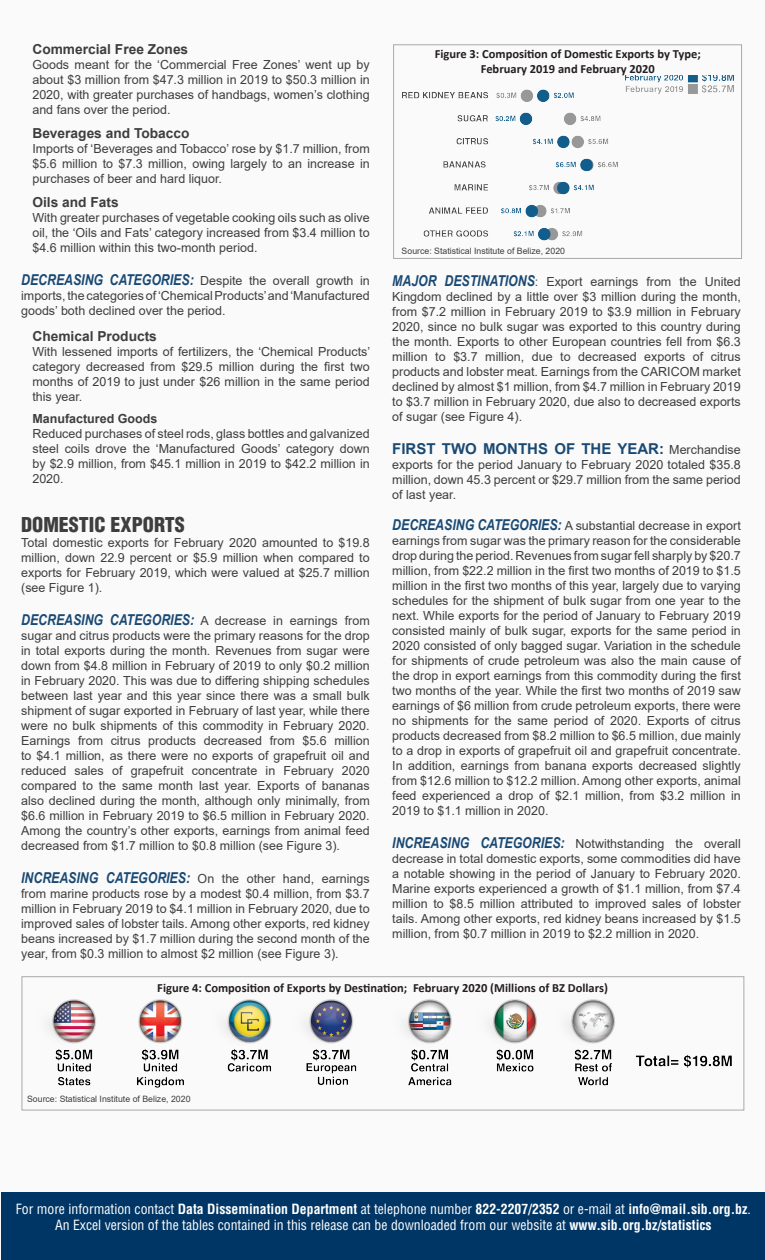
<style>
.page{position:relative;width:765px;height:1260px;background:#fbfafa}
.page>*{position:absolute;margin:0;border:0;box-sizing:border-box;transform-origin:0 0}
.Paragraph_Heading{font:900 condensed 20px "Helvetica LT Std";color:#3e3e3f}
.Text{font:700 15px "Arial";color:#1a4a74}
.t1{font:condensed 13.75px/16.5px "Helvetica LT Std";color:#fff;text-align:center}
.Text-2{font:700 13.75px "Arial";color:#3e3e3f}
.Text-3{font:12.5px/15px "Arial";color:#3e3e3f;text-align:justify}
.Figure_Headings{font:700 12.5px "Calibri";color:#231f20}
.Text-4{font:700 12.5px "Arial";color:#3e3e3f}
.Source{font:8.75px "Arial";color:#3e3e3f}
.s1{font-family:"Arial Narrow";font-weight:700;font-style:italic;font-size:15px;color:#1a4a74}
.s2{font-weight:400;font-size:12.5px;color:#3e3e3f}
.s3{font-weight:700}
</style>
<div class="page">
<div style="left:1px;top:1192px;width:764px;height:68px;background:#003665"></div>
<div style="left:393px;top:44px;width:349px;height:215px;border:1px solid #a9a9a9"></div>
<img style="left:402px;top:75px;width:332px;height:166px">
<img style="left:49px;top:999px;width:683px;height:88px">
<div style="left:22px;top:976px;width:722px;height:134px;border:1px solid #a9a9a9"></div>
<p class="Text-2" style="left:32px;top:40px;width:157px">Commercial Free Zones</p>
<p class="Text-3" style="left:32px;top:58px;width:339px">Goods meant for the ‘Commercial Free Zones’ went up by about $3 million from $47.3 million in 2019 to $50.3 million in 2020, with greater purchases of handbags, women’s clothing and fans over the period.</p>
<p class="Text-2" style="left:32px;top:124px;width:159px">Beverages and Tobacco</p>
<p class="Text-3" style="left:32px;top:142px;width:339px">Imports of ‘Beverages and Tobacco’ rose by $1.7 million, from $5.6 million to $7.3 million, owing largely to an increase in purchases of beer and hard liquor.</p>
<p class="Text-2" style="left:32px;top:193px;width:88px">Oils and Fats</p>
<p class="Text-3" style="left:32px;top:211px;width:339px">With greater purchases of vegetable cooking oils such as olive oil, the ‘Oils and Fats’ category increased from $3.4 million to $4.6 million within this two-month period.</p>
<p class="Text-3" style="left:21px;top:274px;width:350px"><span class="s1">DECREASING CATEGORIES:</span> Despite the overall growth in imports, the categories of ‘Chemical Products’ and ‘Manufactured goods’ both declined over the period.</p>
<p class="Text-2" style="left:32px;top:326px;width:126px">Chemical Products</p>
<p class="Text-3" style="left:32px;top:344px;width:339px">With lessened imports of fertilizers, the ‘Chemical Products’ category decreased from $29.5 million during the first two months of 2019 to just under $26 million in the same period this year.</p>
<p class="Text-4" style="left:32px;top:410px;width:127px">Manufactured Goods</p>
<p class="Text-3" style="left:32px;top:426px;width:339px">Reduced purchases of steel rods, glass bottles and galvanized steel coils drove the ‘Manufactured Goods’ category down by $2.9 million, from $45.1 million in 2019 to $42.2 million in 2020.</p>
<p class="Paragraph_Heading" style="left:21px;top:512px;width:165px">DOMESTIC EXPORTS</p>
<p class="Text-3" style="left:21px;top:535px;width:350px">Total domestic exports for February 2020 amounted to $19.8 million, down 22.9 percent or $5.9 million when compared to exports for February 2019, which were valued at $25.7 million (see Figure 1).</p>
<p class="Text-3" style="left:21px;top:613px;width:350px"><span class="s1">DECREASING CATEGORIES:</span> A decrease in earnings from sugar and citrus products were the primary reasons for the drop in total exports during the month. Revenues from sugar were down from $4.8 million in February of 2019 to only $0.2 million in February 2020. This was due to differing shipping schedules between last year and this year since there was a small bulk shipment of sugar exported in February of last year, while there were no bulk shipments of this commodity in February 2020.<br>Earnings from citrus products decreased from $5.6 million to $4.1 million, as there were no exports of grapefruit oil and reduced sales of grapefruit concentrate in February 2020 compared to the same month last year. Exports of bananas also declined during the month, although only minimally, from $6.6 million in February 2019 to $6.5 million in February 2020.<br>Among the country’s other exports, earnings from animal feed decreased from $1.7 million to $0.8 million (see Figure 3).</p>
<p class="Text-3" style="left:21px;top:871px;width:350px"><span class="s1">INCREASING CATEGORIES:</span> On the other hand, earnings from marine products rose by a modest $0.4 million, from $3.7 million in February 2019 to $4.1 million in February 2020, due to improved sales of lobster tails. Among other exports, red kidney beans increased by $1.7 million during the second month of the year, from $0.3 million to almost $2 million (see Figure 3).</p>
<p class="Figure_Headings" style="left:435px;top:45px;width:268px">Figure 3: Composition of Domestic Exports by Type;</p>
<p class="Figure_Headings" style="left:481px;top:60px;width:176px">February 2019 and February 2020</p>
<p class="Source" style="left:402px;top:245px;width:165px">Source: Statistical Institute of Belize, 2020</p>
<p class="Text-3" style="left:392px;top:274px;width:350px"><span class="s1">MAJOR DESTINATIONS</span>: Export earnings from the United Kingdom declined by a little over $3 million during the month, from $7.2 million in February 2019 to $3.9 million in February 2020, since no bulk sugar was exported to this country during the month. Exports to other European countries fell from $6.3 million to $3.7 million, due to decreased exports of citrus products and lobster meat. Earnings from the CARICOM market declined by almost $1 million, from $4.7 million in February 2019 to $3.7 million in February 2020, due also to decreased exports of sugar (see Figure 4).</p>
<p class="Text" style="left:392px;top:438px;width:350px">FIRST TWO MONTHS OF THE YEAR: <span class="s2">Merchandise</span></p>
<p class="Text-3" style="left:392px;top:457px;width:350px">exports for the period January to February 2020 totaled $35.8 million, down 45.3 percent or $29.7 million from the same period of last year.</p>
<p class="Text-3" style="left:392px;top:518px;width:350px"><span class="s1">DECREASING CATEGORIES:</span> A substantial decrease in export earnings from sugar was the primary reason for the considerable drop during the period. Revenues from sugar fell sharply by $20.7 million, from $22.2 million in the first two months of 2019 to $1.5 million in the first two months of this year, largely due to varying schedules for the shipment of bulk sugar from one year to the next. While exports for the period of January to February 2019 consisted mainly of bulk sugar, exports for the same period in 2020 consisted of only bagged sugar. Variation in the schedule for shipments of crude petroleum was also the main cause of the drop in export earnings from this commodity during the first two months of the year. While the first two months of 2019 saw earnings of $6 million from crude petroleum exports, there were no shipments for the same period of 2020. Exports of citrus products decreased from $8.2 million to $6.5 million, due mainly to a drop in exports of grapefruit oil and grapefruit concentrate.<br>In addition, earnings from banana exports decreased slightly from $12.6 million to $12.2 million. Among other exports, animal feed experienced a drop of $2.1 million, from $3.2 million in 2019 to $1.1 million in 2020.</p>
<p class="Text-3" style="left:392px;top:836px;width:350px"><span class="s1">INCREASING CATEGORIES:</span> Notwithstanding the overall decrease in total domestic exports, some commodities did have a notable showing in the period of January to February 2020.<br>Marine exports experienced a growth of $1.1 million, from $7.4 million to $8.5 million attributed to improved sales of lobster tails. Among other exports, red kidney beans increased by $1.5 million, from $0.7 million in 2019 to $2.2 million in 2020.</p>
<p class="Figure_Headings" style="left:157px;top:979px;width:452px">Figure 4: Composition of Exports by Destination; February 2020 (Millions of BZ Dollars)</p>
<p class="Source" style="left:27px;top:1093px;width:165px">Source: Statistical Institute of Belize, 2020</p>
<p class="t1" style="left:16px;top:1200px;width:737px">For more information contact <span class="s3">Data Dissemination Department</span> at telephone number <span class="s3">822-2207/2352</span> or e-mail at <span class="s3">info@mail.sib.org.bz</span>.<br>An Excel version of the tables contained in this release can be downloaded from our website at <span class="s3">www.sib.org.bz/statistics</span></p>
</div>
